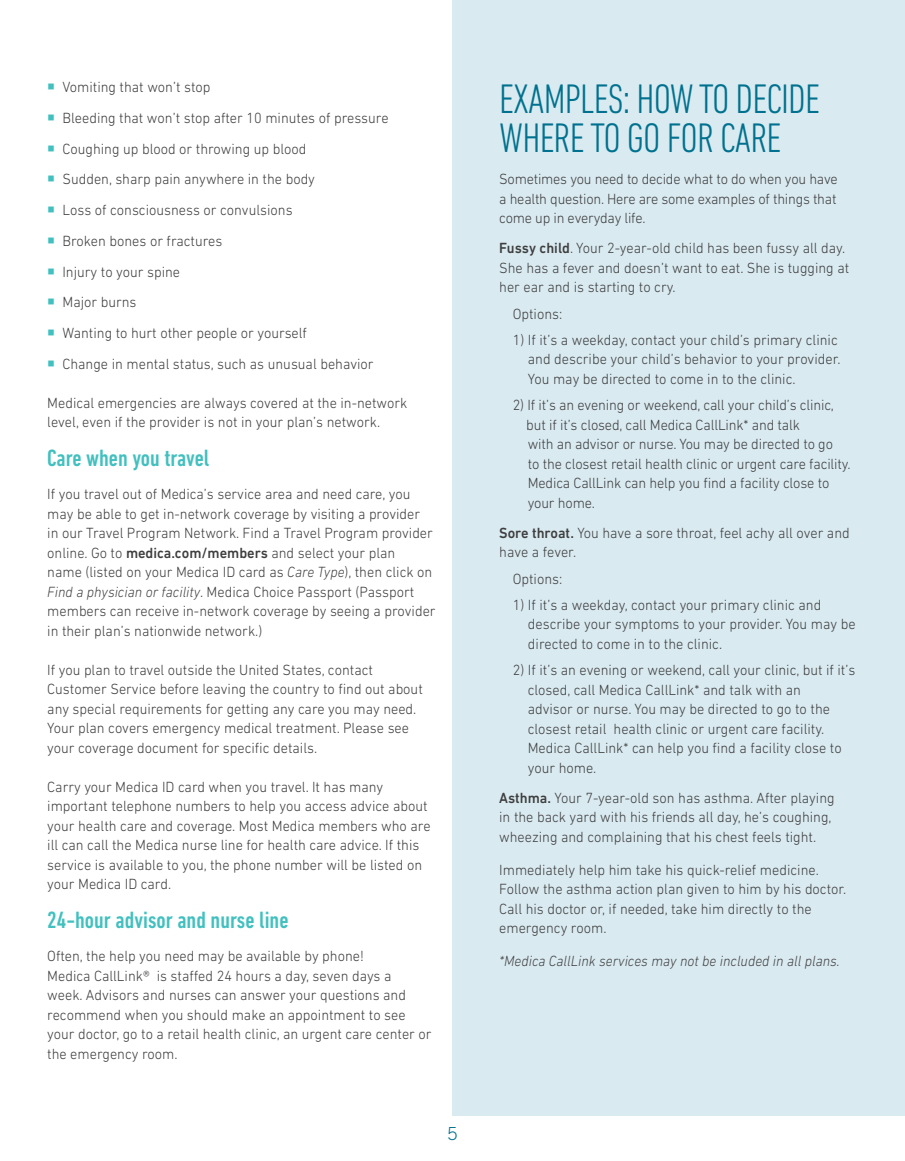
<style>
.page{position:relative;width:905px;height:1161px;background:#fff}
.page>*{position:absolute;margin:0;border:0;box-sizing:border-box;transform-origin:0 0}
.Section_Head{font:300 condensed 42px/39px "DIN Next LT Pro";letter-spacing:-.02em;color:#00718e}
.SUBHEAD{font:500 condensed 24px "DIN Next LT Pro";color:#42c0bf}
.t1{font:300 18px "Trade Gothic LT Std";color:#00718e}
.BODY{font:300 15px/19.5px "DIN Next LT Pro";color:#3e3e3f;scale:.96 1}
.BODY-2{font:italic 300 15px "DIN Next LT Pro";color:#3e3e3f;scale:.96 1}
.s1{font-weight:500}
.s2{font-style:italic}
</style>
<div class="page">
<div style="left:452px;top:0;width:452px;height:1116px;background:#d9eaf0"></div>
<p class="BODY" style="left:62px;top:77px;width:156px">Vomiting that won’t stop</p>
<p class="BODY" style="left:62px;top:108px;width:341px">Bleeding that won’t stop after 10 minutes of pressure</p>
<p class="BODY" style="left:62px;top:139px;width:256px">Coughing up blood or throwing up blood</p>
<p class="BODY" style="left:62px;top:169px;width:264px">Sudden, sharp pain anywhere in the body</p>
<p class="BODY" style="left:62px;top:200px;width:241px">Loss of consciousness or convulsions</p>
<p class="BODY" style="left:62px;top:231px;width:168px">Broken bones or fractures</p>
<p class="BODY" style="left:62px;top:262px;width:124px">Injury to your spine</p>
<p class="BODY" style="left:62px;top:292px;width:79px">Major burns</p>
<p class="BODY" style="left:62px;top:323px;width:256px">Wanting to hurt other people or yourself</p>
<p class="BODY" style="left:62px;top:354px;width:325px">Change in mental status, such as unusual behavior</p>
<p class="BODY" style="left:47px;top:393px;width:376px">Medical emergencies are always covered at the in-network level, even if the provider is not in your plan’s network.</p>
<p class="SUBHEAD" style="left:47px;top:445px;width:164px">Care when you travel</p>
<p class="BODY" style="left:47px;top:484px;width:406px">If you travel out of Medica’s service area and need care, you may be able to get in-network coverage by visiting a provider<br>in our Travel Program Network. Find a Travel Program provider online. Go to <span class="s1">medica.com/members</span> and select your plan<br>name (listed on your Medica ID card as <span class="s2">Care Type</span>), then click on <span class="s2">Find a physician or facility</span>. Medica Choice Passport (Passport members can receive in-network coverage by seeing a provider in their plan’s nationwide network.)</p>
<p class="BODY" style="left:47px;top:660px;width:393px">If you plan to travel outside the United States, contact Customer Service before leaving the country to find out about any special requirements for getting any care you may need.<br>Your plan covers emergency medical treatment. Please see your coverage document for specific details.</p>
<p class="BODY" style="left:47px;top:777px;width:401px">Carry your Medica ID card when you travel. It has many important telephone numbers to help you access advice about your health care and coverage. Most Medica members who are ill can call the Medica nurse line for health care advice. If this service is available to you, the phone number will be listed on your Medica ID card.</p>
<p class="SUBHEAD" style="left:47px;top:907px;width:243px">24-hour advisor and nurse line</p>
<p class="BODY" style="left:47px;top:946px;width:402px">Often, the help you need may be available by phone!<br>Medica CallLink® is staffed 24 hours a day, seven days a<br>week. Advisors and nurses can answer your questions and recommend when you should make an appointment to see your doctor, go to a retail health clinic, an urgent care center or the emergency room.</p>
<p class="t1" style="left:447px;top:1123px;width:12px">5</p>
<p class="Section_Head" style="left:499px;top:78px;width:322px">EXAMPLES: HOW TO DECIDE<br>WHERE TO GO FOR CARE</p>
<p class="BODY" style="left:499px;top:169px;width:354px;text-align:justify">Sometimes you need to decide what to do when you have a health question. Here are some examples of things that come up in everyday life.</p>
<p class="BODY" style="left:499px;top:238px;width:366px"><span class="s1">Fussy child</span>. Your 2-year-old child has been fussy all day.<br>She has a fever and doesn’t want to eat. She is tugging at her ear and is starting to cry.</p>
<p class="BODY" style="left:512px;top:304px;width:53px">Options:</p>
<p class="BODY" style="left:528px;top:330px;width:327px;text-indent:-15px">1) If it’s a weekday, contact your child’s primary clinic and describe your child’s behavior to your provider.<br>You may be directed to come in to the clinic.</p>
<p class="BODY" style="left:526px;top:395px;width:339px;text-indent:-14px">2) If it’s an evening or weekend, call your child’s clinic, but if it’s closed, call Medica CallLink* and talk<br>with an advisor or nurse. You may be directed to go<br>to the closest retail health clinic or urgent care facility.<br>Medica CallLink can help you find a facility close to your home.</p>
<p class="BODY" style="left:499px;top:523px;width:366px"><span class="s1">Sore throat.</span> You have a sore throat, feel achy all over and have a fever.</p>
<p class="BODY" style="left:512px;top:569px;width:53px">Options:</p>
<p class="BODY" style="left:528px;top:595px;width:343px;text-indent:-15px">1) If it’s a weekday, contact your primary clinic and describe your symptoms to your provider. You may be directed to come in to the clinic.</p>
<p class="BODY" style="left:527px;top:660px;width:343px;text-indent:-15px">2) If it’s an evening or weekend, call your clinic, but if it’s closed, call Medica CallLink* and talk with an<br>advisor or nurse. You may be directed to go to the closest retail health clinic or urgent care facility.<br>Medica CallLink* can help you find a facility close to your home.</p>
<p class="BODY" style="left:499px;top:788px;width:351px"><span class="s1">Asthma.</span> Your 7-year-old son has asthma. After playing in the back yard with his friends all day, he’s coughing, wheezing and complaining that his chest feels tight.</p>
<p class="BODY" style="left:499px;top:860px;width:363px">Immediately help him take his quick-relief medicine.<br>Follow the asthma action plan given to him by his doctor.<br>Call his doctor or, if needed, take him directly to the emergency room.</p>
<p class="BODY-2" style="left:499px;top:953px;width:356px">*Medica CallLink services may not be included in all plans.</p>
</div>
